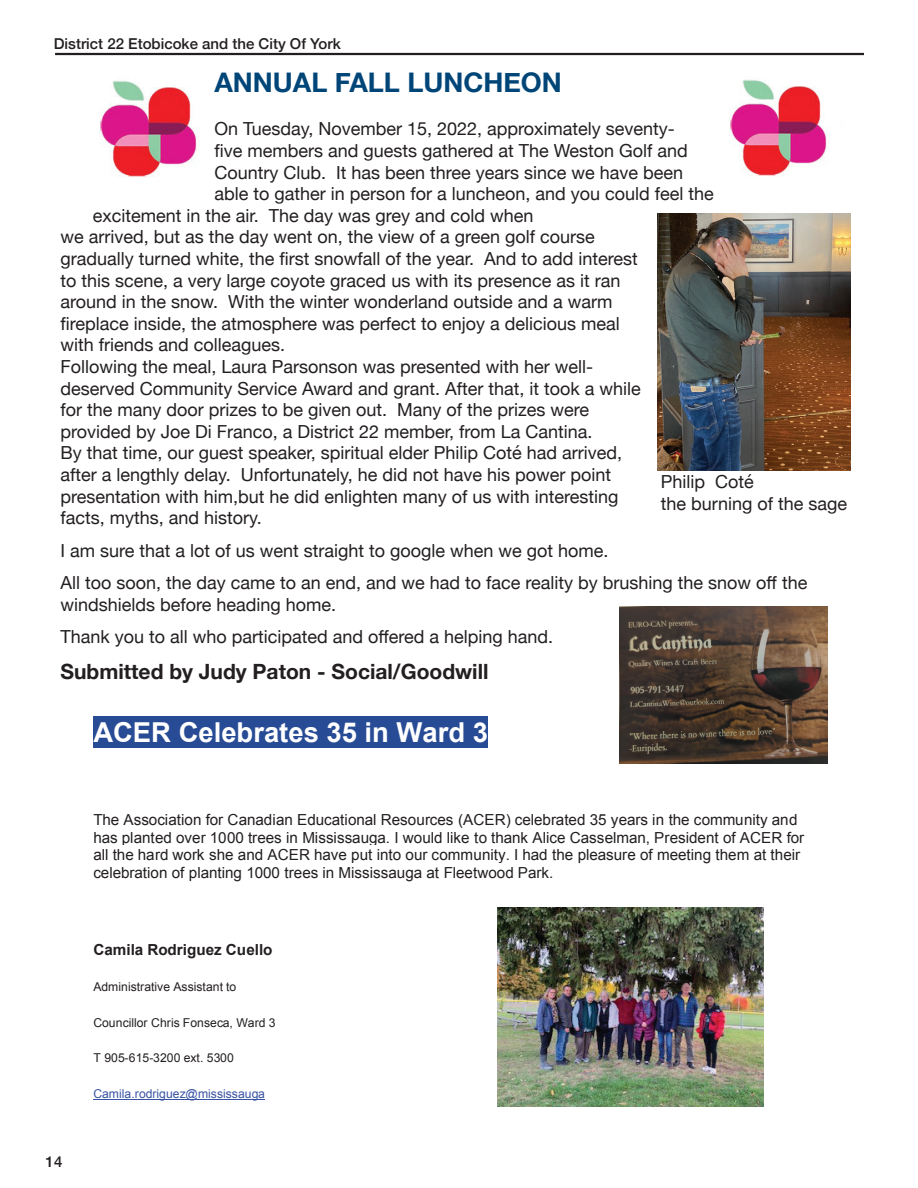
<style>
.page{position:relative;width:918px;height:1188px;background:#fff}
.page>*{position:absolute;margin:0;border:0;box-sizing:border-box;transform-origin:0 0}
.t1{font:700 27.45px "Arial";color:#fff}
.t2{font:700 27px "Helvetica Neue";color:#004577}
.t3{font:700 21px "Helvetica Neue";color:#231f20}
.t4{font:18px/32.4px "Helvetica Neue";color:#231f20}
.t5{font:15.3px/17.5px "Arial";letter-spacing:-.005em;color:#231f20}
.t6{font:700 15.3px "Arial";color:#231f20}
.t7{font:500 15px "Helvetica Neue";color:#231f20}
.t8{font:12.15px "Arial";letter-spacing:.005em;color:#231f20}
.t9{font:12.15px "Arial";color:#3853a3}
</style>
<div class="page">
<hr style="left:55px;top:53px;width:809px;height:2px;background:#231f20">
<img style="left:730px;top:79px;width:98px;height:97px">
<img style="left:100px;top:80px;width:98px;height:97px">
<img style="left:658px;top:214px;width:192px;height:257px">
<div style="left:93px;top:717px;width:395px;height:31px;background:#284b95"></div>
<hr style="left:93px;top:1099px;width:172px;height:1px;background:#3853a3">
<img style="left:498px;top:907px;width:266px;height:200px">
<img style="left:620px;top:607px;width:207px;height:157px">
<p class="t7" style="left:54px;top:32px;width:289px">District 22 Etobicoke and the City Of York</p>
<h2 class="t2" style="left:214px;top:61px;width:349px">ANNUAL FALL LUNCHEON</h2>
<p class="t4" style="left:214px;top:114px;width:462px">On Tuesday, November 15, 2022, approximately seventy-</p>
<p class="t4" style="left:214px;top:136px;width:475px">five members and guests gathered at The Weston Golf and</p>
<p class="t4" style="left:214px;top:157px;width:470px">Country Club. It has been three years since we have been</p>
<p class="t4" style="left:214px;top:179px;width:501px">able to gather in person for a luncheon, and you could feel the</p>
<p class="t4" style="left:93px;top:200px;width:442px">excitement in the air. The day was grey and cold when</p>
<p class="t4" style="left:60px;top:222px;width:536px">we arrived, but as the day went on, the view of a green golf course</p>
<p class="t4" style="left:60px;top:244px;width:579px">gradually turned white, the first snowfall of the year. And to add interest</p>
<p class="t4" style="left:60px;top:265px;width:561px">to this scene, a very large coyote graced us with its presence as it ran</p>
<p class="t4" style="left:60px;top:287px;width:554px">around in the snow. With the winter wonderland outside and a warm</p>
<p class="t4" style="left:60px;top:308px;width:561px">fireplace inside, the atmosphere was perfect to enjoy a delicious meal</p>
<p class="t4" style="left:60px;top:330px;width:226px">with friends and colleagues.</p>
<p class="t4" style="left:60px;top:352px;width:534px">Following the meal, Laura Parsonson was presented with her well-</p>
<p class="t4" style="left:60px;top:373px;width:582px">deserved Community Service Award and grant. After that, it took a while</p>
<p class="t4" style="left:60px;top:395px;width:530px">for the many door prizes to be given out. Many of the prizes were</p>
<p class="t4" style="left:60px;top:416px;width:534px">provided by Joe Di Franco, a District 22 member, from La Cantina.</p>
<p class="t4" style="left:60px;top:438px;width:563px">By that time, our guest speaker, spiritual elder Philip Coté had arrived,</p>
<p class="t4" style="left:60px;top:460px;width:552px">after a lengthly delay. Unfortunately, he did not have his power point</p>
<p class="t4" style="left:60px;top:481px;width:560px">presentation with him,but he did enlighten many of us with interesting</p>
<p class="t4" style="left:60px;top:503px;width:203px">facts, myths, and history.</p>
<p class="t4" style="left:60px;top:535px;width:748px">I am sure that a lot of us went straight to google when we got home.<br>All too soon, the day came to an end, and we had to face reality by brushing the snow off the</p>
<p class="t4" style="left:60px;top:589px;width:494px">windshields before heading home.<br>Thank you to all who participated and offered a helping hand.</p>
<p class="t3" style="left:60px;top:655px;width:430px">Submitted by Judy Paton - Social/Goodwill</p>
<h1 class="t1" style="left:93px;top:715px;width:396px">ACER Celebrates 35 in Ward 3</h1>
<p class="t4" style="left:661px;top:472px;width:188px;line-height:21.6px">Philip Coté<br>the burning of the sage</p>
<p class="t5" style="left:93px;top:811px;width:712px">The Association for Canadian Educational Resources (ACER) celebrated 35 years in the community and has planted over 1000 trees in Mississauga. I would like to thank Alice Casselman, President of ACER for all the hard work she and ACER have put into our community. I had the pleasure of meeting them at their celebration of planting 1000 trees in Mississauga at Fleetwood Park.</p>
<p class="t7" style="left:46px;top:1149px;width:18px">14</p>
<p class="t6" style="left:93px;top:940px;width:181px">Camila Rodriguez Cuello</p>
<p class="t8" style="left:93px;top:979px;width:145px">Administrative Assistant to</p>
<p class="t8" style="left:93px;top:1014px;width:184px">Councillor Chris Fonseca, Ward 3</p>
<p class="t8" style="left:93px;top:1050px;width:142px">T 905-615-3200 ext. 5300</p>
<p class="t9" style="left:93px;top:1085px;width:173px">Camila.rodriguez@mississauga</p>
</div>
